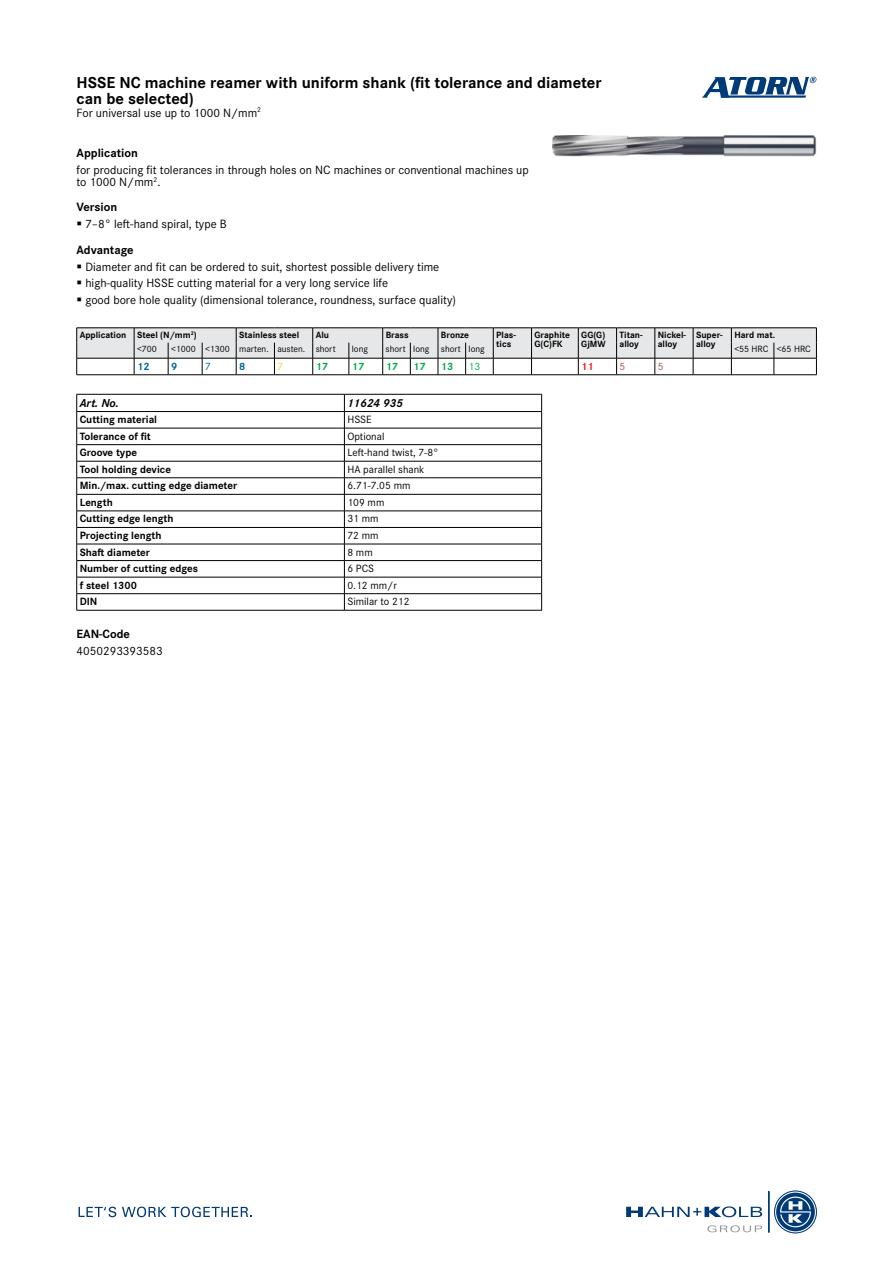
<style>
.page{position:relative;width:893px;height:1263px;background:#fff}
.page>*{position:absolute;margin:0;border:0;box-sizing:border-box;transform-origin:0 0}
.t1{font:700 16.5px/16.5px "Corporate S Pro";color:#000}
.t2{font:12.45px/16.8px "Corporate S Pro";color:#000}
.t3{font:700 12.45px "Corporate S Pro";color:#000}
.t4{font:12.45px "Corporate S";color:#000}
.t5{font:italic 700 12px "Corporate S Pro";color:#000}
.t6{font:700 10.95px "Corporate S Pro";color:#000}
.t7{font:10.95px "Corporate S Pro";color:#000}
.t8{font:700 10.95px "Corporate S Pro";color:#00ab4e}
.t9{font:700 10.95px "Corporate S Pro";color:#00669b}
.t10{font:10.95px "Corporate S Pro";color:#00ab4e}
.t11{font:700 10.95px "Corporate S Pro";color:#ed1d24}
.t12{font:10.95px "Corporate S Pro";color:#aa4e3d}
.t13{font:10.95px "Corporate S Pro";color:#00669b}
.t14{font:10.95px "Corporate S Pro";color:#ffcc31}
.t15{font:700 9.45px/9.4px "Corporate S Pro";color:#000}
.t16{font:9.45px "Corporate S Pro";color:#000}
</style>
<div class="page">
<img style="left:553px;top:136px;width:263px;height:20px">
<svg style="left:702px;top:77px;width:114px;height:21px"></svg>
<svg style="left:626px;top:1206px;width:136px;height:11px"></svg>
<hr style="left:768px;top:1191px;width:1px;height:41px;background:#003b78">
<svg style="left:775px;top:1191px;width:41px;height:42px"></svg>
<div style="left:774px;top:1191px;width:42px;height:42px;border:2px solid #fff;border-radius:50%"></div>
<div style="left:774px;top:1191px;width:42px;height:42px;border:1px solid #003b78;border-radius:50%"></div>
<svg style="left:707px;top:1225px;width:55px;height:7px"></svg>
<svg style="left:79px;top:1207px;width:37px;height:10px"></svg>
<svg style="left:122px;top:1206px;width:130px;height:11px"></svg>
<svg style="left:76px;top:328px;width:741px;height:47px"></svg>
<hr style="left:774px;top:374px;width:43px;height:1px;background:#000">
<hr style="left:77px;top:394px;width:267px;height:1px;background:#000">
<hr style="left:344px;top:394px;width:198px;height:1px;background:#000">
<hr style="left:77px;top:411px;width:267px;height:1px;background:#000">
<hr style="left:344px;top:411px;width:198px;height:1px;background:#000">
<hr style="left:77px;top:428px;width:267px;height:1px;background:#000">
<hr style="left:344px;top:428px;width:198px;height:1px;background:#000">
<hr style="left:77px;top:444px;width:267px;height:1px;background:#000">
<hr style="left:344px;top:444px;width:198px;height:1px;background:#000">
<hr style="left:77px;top:461px;width:267px;height:1px;background:#000">
<hr style="left:344px;top:461px;width:198px;height:1px;background:#000">
<hr style="left:77px;top:477px;width:267px;height:1px;background:#000">
<hr style="left:344px;top:477px;width:198px;height:1px;background:#000">
<hr style="left:77px;top:494px;width:267px;height:1px;background:#000">
<hr style="left:344px;top:494px;width:198px;height:1px;background:#000">
<hr style="left:77px;top:511px;width:267px;height:1px;background:#000">
<hr style="left:344px;top:511px;width:198px;height:1px;background:#000">
<hr style="left:77px;top:527px;width:267px;height:1px;background:#000">
<hr style="left:344px;top:527px;width:198px;height:1px;background:#000">
<hr style="left:77px;top:544px;width:267px;height:1px;background:#000">
<hr style="left:344px;top:544px;width:198px;height:1px;background:#000">
<hr style="left:77px;top:560px;width:267px;height:1px;background:#000">
<hr style="left:344px;top:560px;width:198px;height:1px;background:#000">
<hr style="left:77px;top:577px;width:267px;height:1px;background:#000">
<hr style="left:344px;top:577px;width:198px;height:1px;background:#000">
<hr style="left:77px;top:593px;width:267px;height:1px;background:#000">
<svg style="left:76px;top:394px;width:1px;height:216px"></svg>
<hr style="left:77px;top:610px;width:267px;height:1px;background:#000">
<hr style="left:344px;top:593px;width:198px;height:1px;background:#000">
<svg style="left:344px;top:394px;width:1px;height:216px"></svg>
<svg style="left:541px;top:394px;width:1px;height:216px"></svg>
<hr style="left:344px;top:610px;width:198px;height:1px;background:#000">
<h1 class="t1" style="left:77px;top:73px;width:527px">HSSE NC machine reamer with uniform shank (fit tolerance and diameter can be selected)</h1>
<p class="t4" style="left:77px;top:103px;width:186px">For universal use up to 1000 N/mm<sup>2</sup></p>
<p class="t3" style="left:77px;top:143px;width:63px">Application</p>
<p class="t2" style="left:77px;top:162px;width:454px;line-height:12.5px">for producing fit tolerances in through holes on NC machines or conventional machines up to 1000 N/mm<sup>2</sup>.</p>
<p class="t3" style="left:77px;top:198px;width:42px">Version</p>
<p class="t2" style="left:85px;top:215px;width:143px">7–8° left-hand spiral, type B</p>
<p class="t3" style="left:77px;top:240px;width:59px">Advantage</p>
<p class="t2" style="left:85px;top:257px;width:372px">Diameter and fit can be ordered to suit, shortest possible delivery time high-quality HSSE cutting material for a very long service life<br>good bore hole quality (dimensional tolerance, roundness, surface quality)</p>
<p class="t15" style="left:80px;top:329px;width:119px">Application Steel (N/mm<sup>2</sup>)</p>
<p class="t15" style="left:239px;top:329px;width:62px">Stainless steel</p>
<p class="t15" style="left:316px;top:329px;width:15px">Alu</p>
<p class="t15" style="left:386px;top:329px;width:25px">Brass</p>
<p class="t15" style="left:441px;top:329px;width:30px">Bronze</p>
<p class="t15" style="left:496px;top:329px;width:21px">Plas&shy;tics</p>
<p class="t15" style="left:534px;top:329px;width:37px">Graphite<br>G(C)FK</p>
<p class="t15" style="left:581px;top:329px;width:26px">GG(G)<br>GjMW</p>
<p class="t15" style="left:619px;top:329px;width:25px">Titan&shy;alloy</p>
<p class="t15" style="left:658px;top:329px;width:30px">Nickel&shy;alloy</p>
<p class="t15" style="left:696px;top:329px;width:28px">Super&shy;alloy</p>
<p class="t15" style="left:734px;top:329px;width:42px">Hard mat.</p>
<p class="t16" style="left:137px;top:342px;width:21px">&lt;700</p>
<p class="t16" style="left:171px;top:342px;width:166px">&lt;1000 &lt;1300 marten. austen. short</p>
<p class="t16" style="left:352px;top:342px;width:18px">long</p>
<p class="t16" style="left:386px;top:342px;width:101px">short long short long</p>
<p class="t16" style="left:734px;top:342px;width:78px">&lt;55 HRC &lt;65 HRC</p>
<p class="t9" style="left:137px;top:357px;width:14px">12</p>
<p class="t9" style="left:171px;top:357px;width:8px">9</p>
<p class="t13" style="left:205px;top:358px;width:7px">7</p>
<p class="t9" style="left:239px;top:357px;width:8px">8</p>
<p class="t14" style="left:277px;top:358px;width:7px">7</p>
<p class="t8" style="left:316px;top:357px;width:14px">17</p>
<p class="t8" style="left:352px;top:357px;width:14px">17</p>
<p class="t8" style="left:386px;top:357px;width:14px">17</p>
<p class="t8" style="left:413px;top:357px;width:14px">17</p>
<p class="t8" style="left:441px;top:357px;width:14px">13</p>
<p class="t10" style="left:469px;top:358px;width:13px">13</p>
<p class="t11" style="left:581px;top:357px;width:14px">11</p>
<p class="t12" style="left:620px;top:358px;width:7px">5</p>
<p class="t12" style="left:658px;top:358px;width:7px">5</p>
<p class="t5" style="left:80px;top:393px;width:41px">Art. No.</p>
<p class="t5" style="left:347px;top:393px;width:57px">11624 935</p>
<p class="t6" style="left:80px;top:411px;width:79px">Cutting material</p>
<p class="t7" style="left:347px;top:411px;width:26px">HSSE</p>
<p class="t6" style="left:80px;top:427px;width:73px">Tolerance of fit</p>
<p class="t7" style="left:347px;top:428px;width:39px">Optional</p>
<p class="t6" style="left:80px;top:444px;width:59px">Groove type</p>
<p class="t7" style="left:347px;top:445px;width:93px">Left-hand twist, 7-8°</p>
<p class="t6" style="left:80px;top:460px;width:93px">Tool holding device</p>
<p class="t7" style="left:347px;top:461px;width:79px">HA parallel shank</p>
<p class="t6" style="left:80px;top:477px;width:159px">Min./max. cutting edge diameter</p>
<p class="t7" style="left:347px;top:478px;width:65px">6.71-7.05 mm</p>
<p class="t6" style="left:80px;top:494px;width:35px">Length</p>
<p class="t7" style="left:347px;top:494px;width:39px">109 mm</p>
<p class="t6" style="left:80px;top:510px;width:95px">Cutting edge length</p>
<p class="t7" style="left:347px;top:511px;width:33px">31 mm</p>
<p class="t6" style="left:80px;top:527px;width:83px">Projecting length</p>
<p class="t7" style="left:347px;top:527px;width:33px">72 mm</p>
<p class="t6" style="left:80px;top:543px;width:72px">Shaft diameter</p>
<p class="t7" style="left:347px;top:544px;width:27px">8 mm</p>
<p class="t6" style="left:80px;top:560px;width:120px">Number of cutting edges</p>
<p class="t7" style="left:347px;top:560px;width:28px">6 PCS</p>
<p class="t6" style="left:80px;top:576px;width:59px">f steel 1300</p>
<p class="t7" style="left:347px;top:577px;width:51px">0.12 mm/r</p>
<p class="t6" style="left:80px;top:593px;width:19px">DIN</p>
<p class="t7" style="left:347px;top:594px;width:64px">Similar to 212</p>
<p class="t3" style="left:77px;top:624px;width:55px">EAN-Code</p>
<p class="t2" style="left:77px;top:641px;width:88px">4050293393583</p>
</div>
